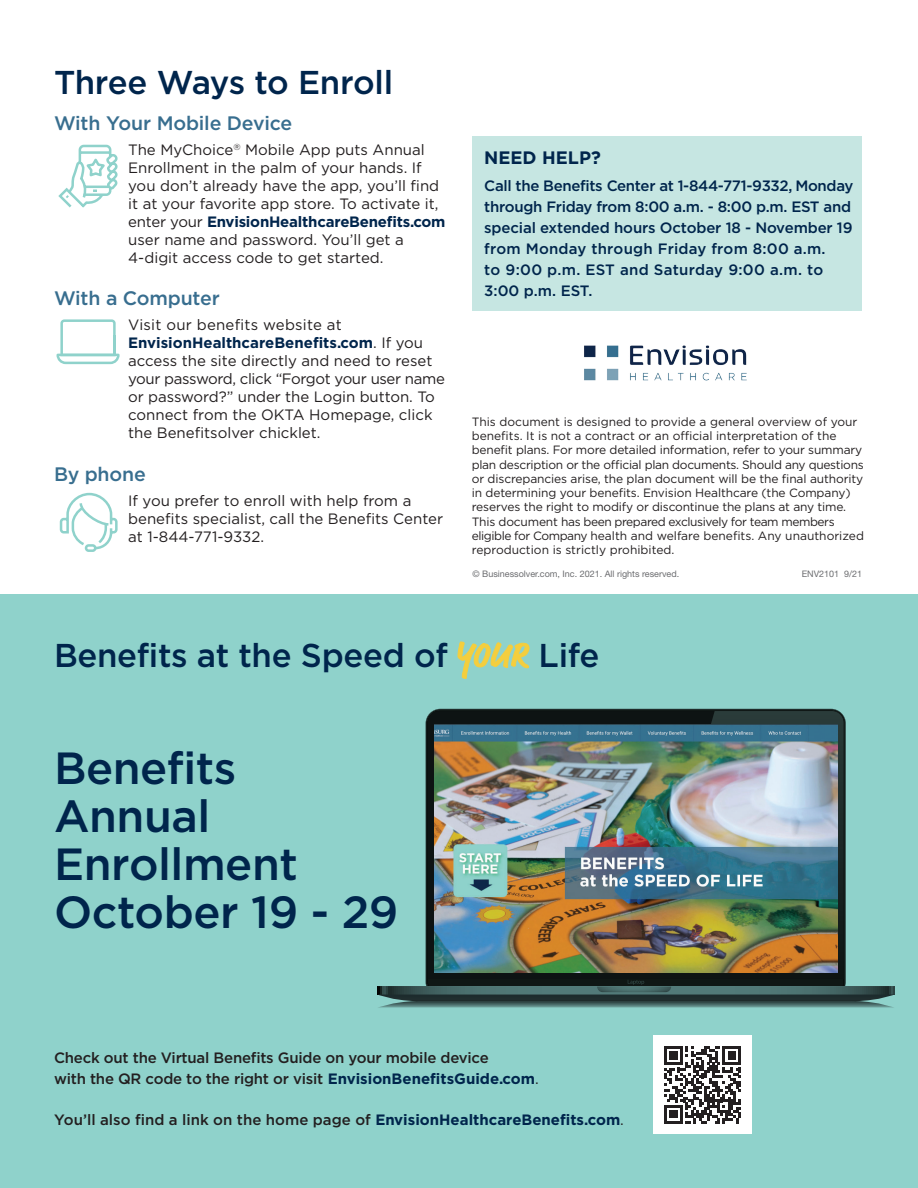
<style>
.page{position:relative;width:918px;height:1188px;background:#fff}
.page>*{position:absolute;margin:0;border:0;box-sizing:border-box;transform-origin:0 0}
.Headline{font:500 45px/48px "Gotham";letter-spacing:-.01em;color:#00254c}
.Headline-2{font:500 33px "Gotham";letter-spacing:-.01em;color:#00254c}
.Sub_Head_1{font:500 19.5px "Gotham";letter-spacing:-.01em;color:#386e8f}
.Body_text{font:700 18px "Gotham";color:#00254c}
.Body_text-2{font:15px/18px "Gotham";color:#231f20}
.Body_text-3{font:500 15px/21px "Gotham";letter-spacing:-.01em;color:#00254c}
.Body_text-4{font:500 15px/21px "Gotham";letter-spacing:-.015em;color:#231f20}
.Body_text-5{font:12px/14.2px "Gotham";letter-spacing:-.015em;color:#231f20}
.t1{font:9px "Helvetica Neue LT Std";color:#6c6d70}
.s1{font-weight:700;color:#00254c}
.s2{font-weight:400}
</style>
<div class="page">
<div style="left:0;top:594px;width:918px;height:594px;background:#8fd2cb"></div>
<img style="left:584px;top:345px;width:163px;height:36px">
<svg style="left:59px;top:492px;width:59px;height:60px"></svg>
<svg style="left:56px;top:319px;width:64px;height:46px"></svg>
<svg style="left:58px;top:144px;width:60px;height:64px"></svg>
<svg style="left:428px;top:711px;width:210px;height:268px;background:#151d1c"></svg>
<svg style="left:638px;top:711px;width:206px;height:268px;background:#232d2b"></svg>
<svg style="left:378px;top:980px;width:516px;height:21px;background:#334c4a"></svg>
<img style="left:378px;top:1001px;width:516px;height:7px">
<img style="left:416px;top:1001px;width:440px;height:1px">
<img style="left:435px;top:725px;width:402px;height:247px">
<svg style="left:457px;top:641px;width:73px;height:38px"></svg>
<div style="left:472px;top:136px;width:390px;height:175px;background:#c6e6e2"></div>
<div style="left:654px;top:1036px;width:98px;height:98px;background:#fff"></div>
<svg style="left:664px;top:1046px;width:77px;height:77px"></svg>
<p class="Headline-2" style="left:54px;top:64px;width:341px">Three Ways to Enroll</p>
<p class="Sub_Head_1" style="left:54px;top:112px;width:240px">With Your Mobile Device</p>
<p class="Body_text-2" style="left:128px;top:140px;width:319px">The MyChoice<sup>®</sup> Mobile App puts Annual Enrollment in the palm of your hands. If you don’t already have the app, you’ll find it at your favorite app store. To activate it, enter your <span class="s1">EnvisionHealthcareBenefits.com </span>user name and password. You’ll get a 4-digit access code to get started.</p>
<p class="Sub_Head_1" style="left:54px;top:288px;width:167px">With a Computer</p>
<p class="Body_text-2" style="left:128px;top:316px;width:318px">Visit our benefits website at <span class="s1">EnvisionHealthcareBenefits.com</span>. If you access the site directly and need to reset your password, click “Forgot your user name or password?” under the Login button. To connect from the OKTA Homepage, click the Benefitsolver chicklet.</p>
<p class="Sub_Head_1" style="left:54px;top:463px;width:93px">By phone</p>
<p class="Body_text-2" style="left:128px;top:491px;width:316px">If you prefer to enroll with help from a benefits specialist, call the Benefits Center at 1-844-771-9332.</p>
<p class="Body_text" style="left:484px;top:147px;width:118px">NEED HELP?</p>
<p class="Body_text-3" style="left:484px;top:176px;width:370px">Call the Benefits Center at 1-844-771-9332, Monday through Friday from 8:00 a.m. - 8:00 p.m. EST and special extended hours October 18 - November 19 from Monday through Friday from 8:00 a.m.<br>to 9:00 p.m. EST and Saturday 9:00 a.m. to 3:00 p.m. EST.</p>
<p class="Body_text-5" style="left:472px;top:414px;width:394px">This document is designed to provide a general overview of your benefits. It is not a contract or an official interpretation of the benefit plans. For more detailed information, refer to your summary plan description or the official plan documents. Should any questions or discrepancies arise, the plan document will be the final authority in determining your benefits. Envision Healthcare (the Company) reserves the right to modify or discontinue the plans at any time.<br>This document has been prepared exclusively for team members eligible for Company health and welfare benefits. Any unauthorized reproduction is strictly prohibited.</p>
<p class="t1" style="left:472px;top:568px;width:208px">© Businessolver.com, Inc. 2021. All rights reserved.</p>
<p class="t1" style="left:802px;top:568px;width:62px">ENV2101 9/21</p>
<p class="Headline-2" style="left:54px;top:637px;width:395px">Benefits at the Speed of</p>
<p class="Headline-2" style="left:539px;top:637px;width:62px">Life</p>
<p class="Headline" style="left:54px;top:744px;width:346px">Benefits<br>Annual<br>Enrollment<br>October 19 - 29</p>
<p class="Body_text-4" style="left:54px;top:1047px;width:486px">Check out the Virtual Benefits Guide on your mobile device<br>with the QR code to the right or visit <span class="s1">EnvisionBenefitsGuide.com</span><span class="s2">.</span></p>
<p class="Body_text-4" style="left:54px;top:1109px;width:571px">You’ll also find a link on the home page of <span class="s1">EnvisionHealthcareBenefits.com</span><span class="s2">.</span></p>
</div>
